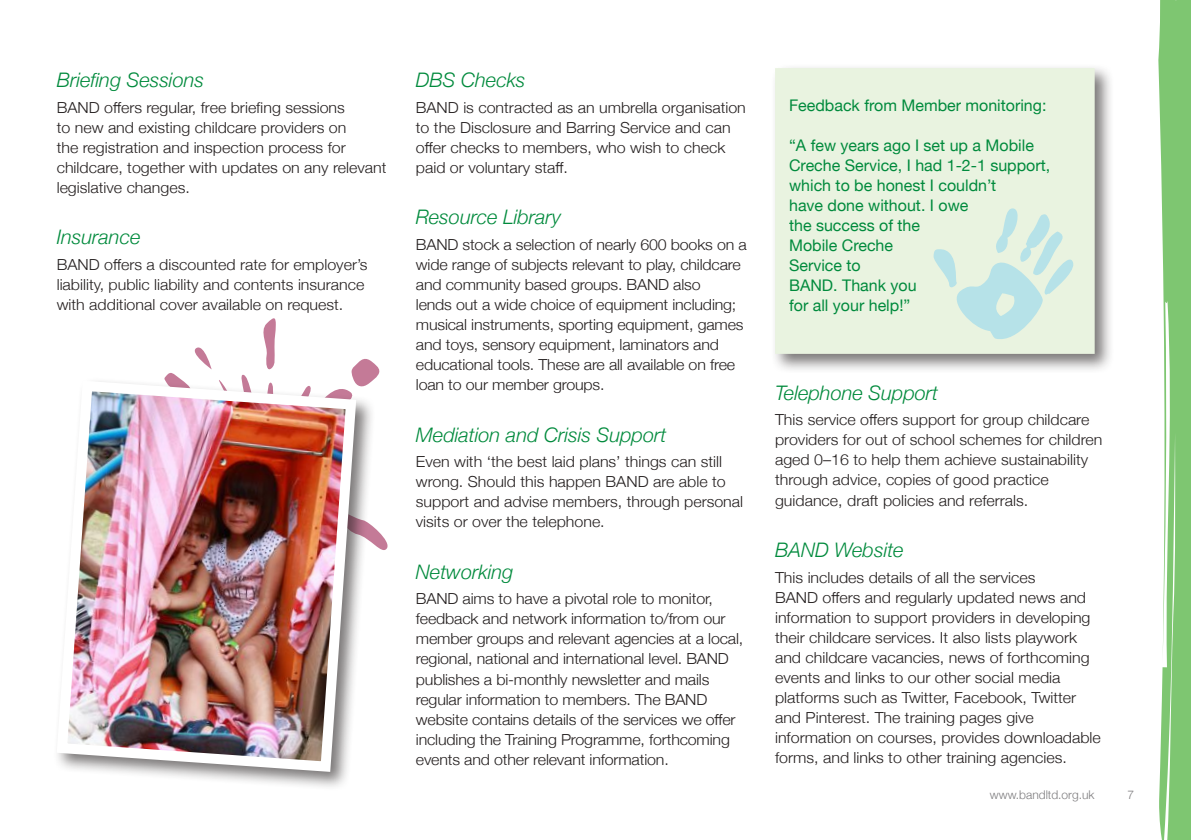
<style>
.page{position:relative;width:1191px;height:840px;background:#fff}
.page>*{position:absolute;margin:0;border:0;box-sizing:border-box;transform-origin:0 0}
.t1{font:italic 300 20px "Helvetica Neue";color:#008a3c}
.t2{font:16px/20px "Helvetica Neue";color:#008a3c}
.t3{font:300 15.2px/20px "Helvetica Neue";color:#241f1f;scale:1.05 1}
.t4{font:300 12px "Helvetica Neue";color:#7d7c7e}
</style>
<div class="page">
<svg style="left:1158px;top:0;width:33px;height:839px"></svg>
<svg style="left:376px;top:529px;width:12px;height:21px"></svg>
<svg style="left:263px;top:318px;width:13px;height:52px"></svg>
<svg style="left:351px;top:359px;width:29px;height:19px"></svg>
<svg style="left:167px;top:347px;width:45px;height:28px"></svg>
<div style="left:53px;top:376px;width:323px;height:415px;background:#241f1f;opacity:.6"></div>
<img style="left:53px;top:375px;width:308px;height:401px">
<div style="left:770px;top:64px;width:345px;height:310px;background:#241f1f;opacity:.6"></div>
<div style="left:782px;top:75px;width:305px;height:271px;background:#e9f3e0"></div>
<div style="left:775px;top:68px;width:319px;height:285px;border:14px solid #e9f3e0"></div>
<svg style="left:933px;top:208px;width:144px;height:135px"></svg>
<h1 class="t1" style="left:57px;top:64px;width:149px">Briefing Sessions</h1>
<p class="t3" style="left:57px;top:96px;width:315px">BAND offers regular, free briefing sessions<br>to new and existing childcare providers on<br>the registration and inspection process for childcare, together with updates on any relevant legislative changes.</p>
<h1 class="t1" style="left:57px;top:221px;width:85px">Insurance</h1>
<p class="t3" style="left:57px;top:253px;width:297px">BAND offers a discounted rate for employer’s liability, public liability and contents insurance with additional cover available on request.</p>
<h1 class="t1" style="left:416px;top:64px;width:111px">DBS Checks</h1>
<p class="t3" style="left:416px;top:96px;width:316px">BAND is contracted as an umbrella organisation to the Disclosure and Barring Service and can offer checks to members, who wish to check paid or voluntary staff.</p>
<h1 class="t1" style="left:416px;top:201px;width:147px">Resource Library</h1>
<p class="t3" style="left:416px;top:233px;width:316px">BAND stock a selection of nearly 600 books on a wide range of subjects relevant to play, childcare and community based groups. BAND also<br>lends out a wide choice of equipment including; musical instruments, sporting equipment, games and toys, sensory equipment, laminators and educational tools. These are all available on free loan to our member groups.</p>
<h1 class="t1" style="left:416px;top:418px;width:252px">Mediation and Crisis Support</h1>
<p class="t3" style="left:416px;top:450px;width:313px">Even with ‘the best laid plans’ things can still wrong. Should this happen BAND are able to support and advise members, through personal visits or over the telephone.</p>
<h1 class="t1" style="left:416px;top:555px;width:99px">Networking</h1>
<p class="t3" style="left:416px;top:587px;width:313px">BAND aims to have a pivotal role to monitor, feedback and network information to/from our member groups and relevant agencies at a local, regional, national and international level. BAND publishes a bi-monthly newsletter and mails regular information to members. The BAND website contains details of the services we offer including the Training Programme, forthcoming events and other relevant information.</p>
<p class="t2" style="left:789px;top:96px;width:259px">Feedback from Member monitoring:</p>
<p class="t2" style="left:789px;top:136px;width:263px">“A few years ago I set up a Mobile<br>Creche Service, I had 1-2-1 support, which to be honest I couldn’t<br>have done without. I owe<br>the success of the<br>Mobile Creche<br>Service to<br>BAND. Thank you<br>for all your help!”</p>
<h1 class="t1" style="left:775px;top:376px;width:165px">Telephone Support</h1>
<p class="t3" style="left:775px;top:408px;width:313px">This service offers support for group childcare providers for out of school schemes for children aged 0–16 to help them achieve sustainability through advice, copies of good practice guidance, draft policies and referrals.</p>
<h1 class="t1" style="left:775px;top:533px;width:130px">BAND Website</h1>
<p class="t3" style="left:775px;top:565px;width:312px">This includes details of all the services<br>BAND offers and regularly updated news and information to support providers in developing their childcare services. It also lists playwork and childcare vacancies, news of forthcoming events and links to our other social media platforms such as Twitter, Facebook, Twitter and Pinterest. The training pages give information on courses, provides downloadable forms, and links to other training agencies.</p>
<p class="t4" style="left:990px;top:784px;width:106px">www.bandltd.org.uk</p>
<p class="t4" style="left:1127px;top:784px;width:8px">7</p>
</div>
